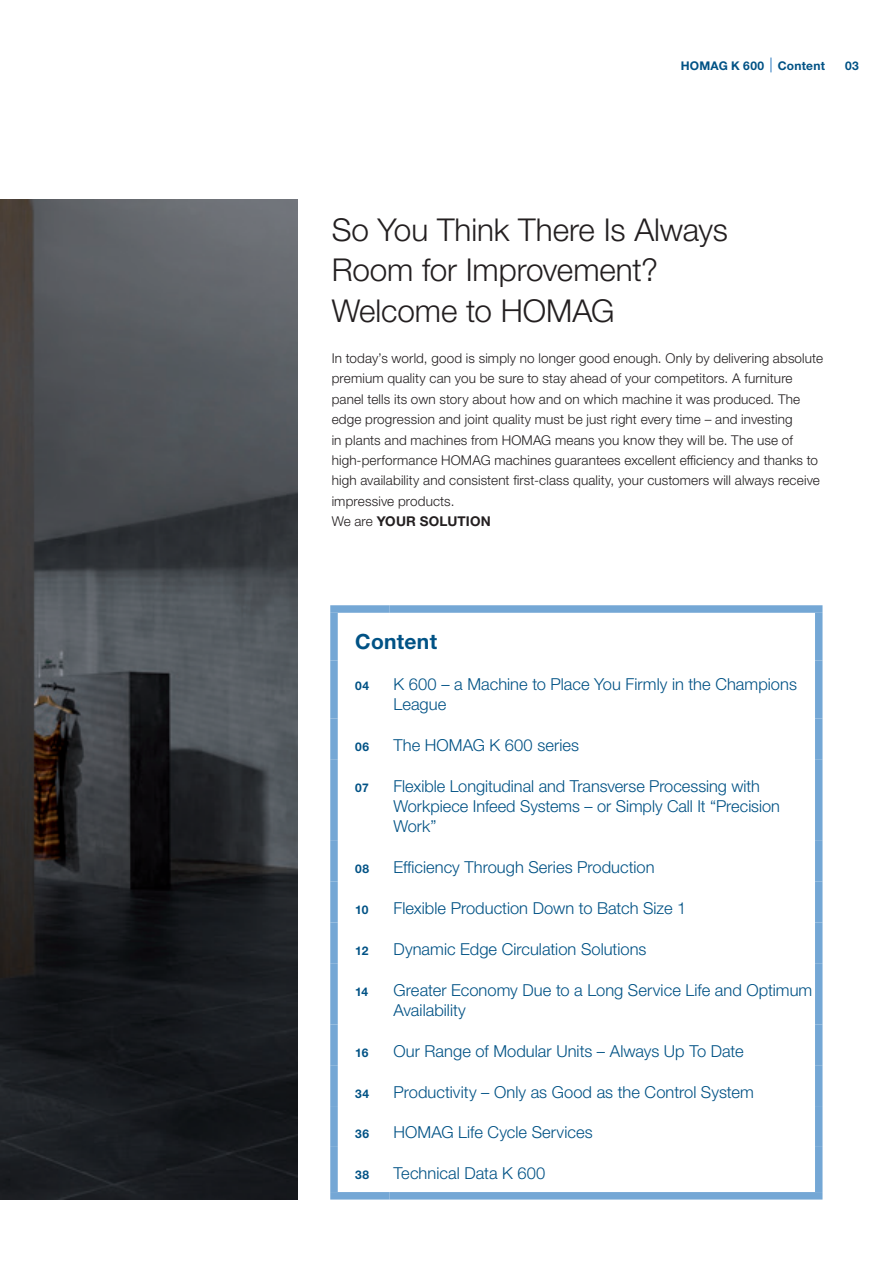
<style>
.page{position:relative;width:893px;height:1263px;background:#fff}
.page>*{position:absolute;margin:0;border:0;box-sizing:border-box;transform-origin:0 0}
._01_Headline_21pt_25{font:300 31.5px/40.8px "Helvetica Neue LTW1 G";letter-spacing:-.005em;color:#231f20}
._05_Inhaltsverz__Tab{font:700 21px "Helvetica Neue LTW1 G";letter-spacing:.015em;color:#005285}
._05_Inhaltsverz_Tabe{font:300 16.5px/20.4px "Helvetica Neue LTW1 G";color:#005285}
._02_Copy_9pt_13_6_Pt{font:300 13.5px/20.4px "Helvetica Neue LTW1 G";letter-spacing:.01em;color:#231f20}
._05_Inhaltsverz__Tab-2{font:700 12px "Helvetica Neue LTW1 G";letter-spacing:.035em;color:#005285}
.Musterseiten_Rubrike{font:700 12px "Helvetica Neue LTW1 G";letter-spacing:.02em;color:#005285}
.s1{font-weight:700}
</style>
<div class="page">
<img style="left:0;top:200px;width:298px;height:999px">
<svg style="left:770px;top:58px;width:2px;height:14px"></svg>
<div style="left:815px;top:613px;width:7px;height:47px;background:#74a7d5"></div>
<div style="left:330px;top:605px;width:59px;height:8px;background:#74a7d5"></div>
<div style="left:330px;top:613px;width:8px;height:47px;background:#74a7d5"></div>
<div style="left:389px;top:605px;width:433px;height:8px;background:#74a7d5"></div>
<div style="left:330px;top:660px;width:8px;height:58px;background:#74a7d5"></div>
<div style="left:815px;top:660px;width:7px;height:58px;background:#74a7d5"></div>
<div style="left:330px;top:718px;width:8px;height:41px;background:#74a7d5"></div>
<div style="left:815px;top:718px;width:7px;height:41px;background:#74a7d5"></div>
<div style="left:330px;top:759px;width:8px;height:82px;background:#74a7d5"></div>
<div style="left:815px;top:759px;width:7px;height:82px;background:#74a7d5"></div>
<div style="left:330px;top:841px;width:8px;height:41px;background:#74a7d5"></div>
<div style="left:815px;top:841px;width:7px;height:41px;background:#74a7d5"></div>
<div style="left:330px;top:882px;width:8px;height:40px;background:#74a7d5"></div>
<div style="left:815px;top:882px;width:7px;height:40px;background:#74a7d5"></div>
<div style="left:330px;top:922px;width:8px;height:41px;background:#74a7d5"></div>
<div style="left:815px;top:922px;width:7px;height:41px;background:#74a7d5"></div>
<div style="left:330px;top:963px;width:8px;height:61px;background:#74a7d5"></div>
<div style="left:815px;top:963px;width:7px;height:61px;background:#74a7d5"></div>
<div style="left:330px;top:1024px;width:8px;height:41px;background:#74a7d5"></div>
<div style="left:815px;top:1024px;width:7px;height:41px;background:#74a7d5"></div>
<div style="left:330px;top:1065px;width:8px;height:41px;background:#74a7d5"></div>
<div style="left:815px;top:1065px;width:7px;height:41px;background:#74a7d5"></div>
<div style="left:330px;top:1106px;width:8px;height:41px;background:#74a7d5"></div>
<div style="left:815px;top:1106px;width:7px;height:41px;background:#74a7d5"></div>
<div style="left:330px;top:1147px;width:8px;height:45px;background:#74a7d5"></div>
<div style="left:815px;top:1147px;width:7px;height:45px;background:#74a7d5"></div>
<div style="left:330px;top:1192px;width:59px;height:7px;background:#74a7d5"></div>
<div style="left:389px;top:1192px;width:433px;height:7px;background:#74a7d5"></div>
<p class="Musterseiten_Rubrike" style="left:681px;top:58px;width:146px">HOMAG K 600 Content</p>
<p class="Musterseiten_Rubrike" style="left:845px;top:58px;width:15px">03</p>
<p class="_01_Headline_21pt_25" style="left:332px;top:209px;width:398px">So You Think There Is Always<br>Room for Improvement?<br>Welcome to HOMAG</p>
<p class="_02_Copy_9pt_13_6_Pt" style="left:332px;top:348px;width:493px">In today’s world, good is simply no longer good enough. Only by delivering absolute premium quality can you be sure to stay ahead of your competitors. A furniture panel tells its own story about how and on which machine it was produced. The edge progression and joint quality must be just right every time – and investing<br>in plants and machines from HOMAG means you know they will be. The use of high-performance HOMAG machines guarantees excellent efficiency and thanks to high availability and consistent first-class quality, your customers will always receive impressive products.<br>We are <span class="s1">YOUR SOLUTION</span></p>
<p class="_05_Inhaltsverz__Tab" style="left:355px;top:628px;width:83px">Content</p>
<p class="_05_Inhaltsverz__Tab-2" style="left:355px;top:678px;width:15px">04</p>
<p class="_05_Inhaltsverz_Tabe" style="left:394px;top:673px;width:405px">K 600 – a Machine to Place You Firmly in the Champions<br>League</p>
<p class="_05_Inhaltsverz__Tab-2" style="left:355px;top:739px;width:15px">06</p>
<p class="_05_Inhaltsverz_Tabe" style="left:394px;top:734px;width:187px">The HOMAG K 600 series</p>
<p class="_05_Inhaltsverz__Tab-2" style="left:355px;top:780px;width:15px">07</p>
<p class="_05_Inhaltsverz_Tabe" style="left:394px;top:775px;width:388px">Flexible Longitudinal and Transverse Processing with<br>Workpiece Infeed Systems – or Simply Call It “Precision<br>Work”</p>
<p class="_05_Inhaltsverz__Tab-2" style="left:355px;top:861px;width:15px">08</p>
<p class="_05_Inhaltsverz_Tabe" style="left:394px;top:857px;width:263px">Efficiency Through Series Production</p>
<p class="_05_Inhaltsverz__Tab-2" style="left:355px;top:902px;width:15px">10</p>
<p class="_05_Inhaltsverz_Tabe" style="left:394px;top:898px;width:294px">Flexible Production Down to Batch Size 1</p>
<p class="_05_Inhaltsverz__Tab-2" style="left:355px;top:943px;width:15px">12</p>
<p class="_05_Inhaltsverz_Tabe" style="left:394px;top:938px;width:254px">Dynamic Edge Circulation Solutions</p>
<p class="_05_Inhaltsverz__Tab-2" style="left:355px;top:984px;width:14px">14</p>
<p class="_05_Inhaltsverz_Tabe" style="left:394px;top:979px;width:420px">Greater Economy Due to a Long Service Life and Optimum<br>Availability</p>
<p class="_05_Inhaltsverz__Tab-2" style="left:355px;top:1045px;width:15px">16</p>
<p class="_05_Inhaltsverz_Tabe" style="left:394px;top:1040px;width:352px">Our Range of Modular Units – Always Up To Date</p>
<p class="_05_Inhaltsverz__Tab-2" style="left:355px;top:1086px;width:15px">34</p>
<p class="_05_Inhaltsverz_Tabe" style="left:394px;top:1081px;width:362px">Productivity – Only as Good as the Control System</p>
<p class="_05_Inhaltsverz__Tab-2" style="left:355px;top:1127px;width:15px">36</p>
<p class="_05_Inhaltsverz_Tabe" style="left:394px;top:1122px;width:201px">HOMAG Life Cycle Services</p>
<p class="_05_Inhaltsverz__Tab-2" style="left:355px;top:1167px;width:15px">38</p>
<p class="_05_Inhaltsverz_Tabe" style="left:394px;top:1163px;width:153px">Technical Data K 600</p>
</div>
